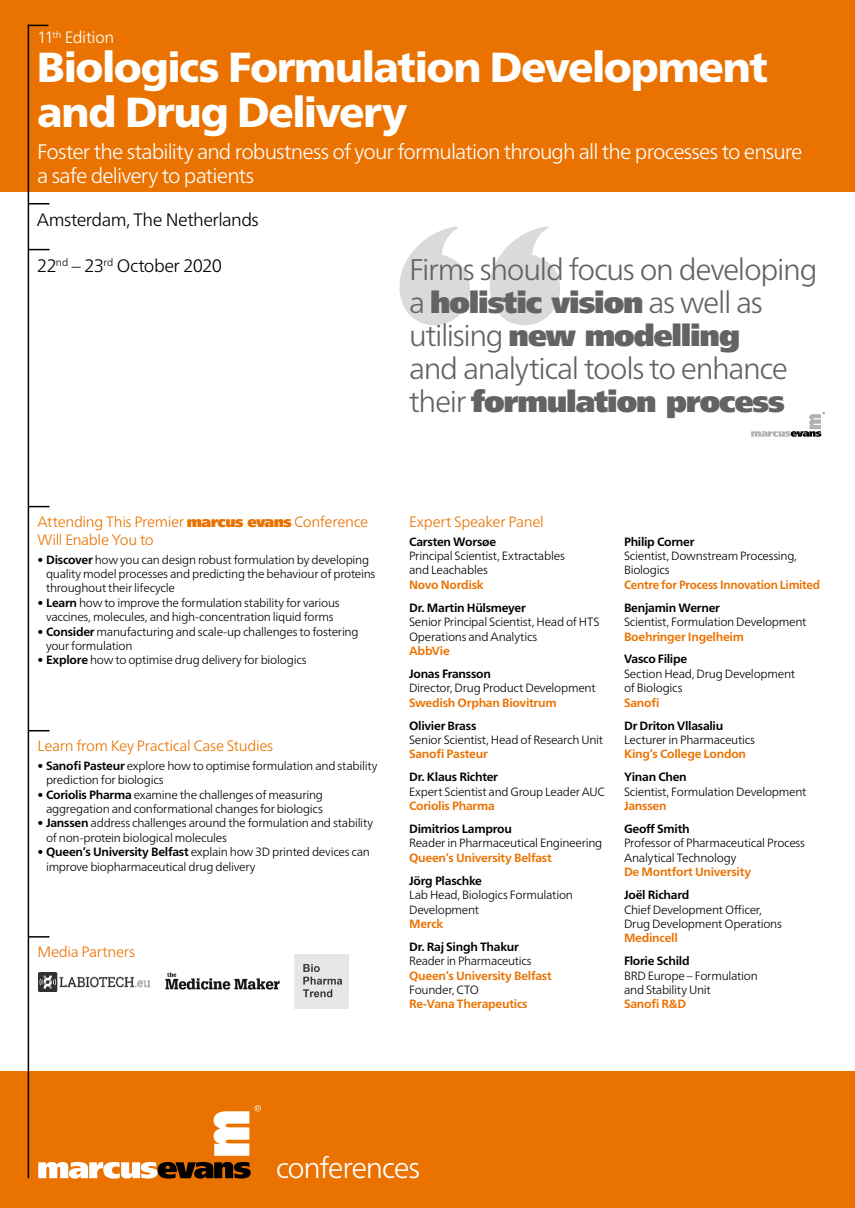
<style>
.page{position:relative;width:855px;height:1208px;background:#fff}
.page>*{position:absolute;margin:0;border:0;box-sizing:border-box;transform-origin:0 0}
.t1{font:900 42px/45px "Frutiger Neue LTW1 G";letter-spacing:-.025em;color:#fff}
.t2{font:900 30px/33px "Frutiger LT";letter-spacing:-.035em;color:#646363}
.t3{font:300 30px "Frutiger Neue LTW1 G";letter-spacing:-.045em;color:#646363}
.t4{font:300 29.25px "Frutiger Neue LTW1 G";letter-spacing:-.045em;color:#fff}
.t5{font:300 21px/24px "Frutiger Neue LTW1 G";letter-spacing:-.045em;color:#fff}
.t6{font:300 18px "Frutiger Neue LTW1 G";letter-spacing:-.03em;color:#000}
.t7{font:300 16.5px "Frutiger Neue LTW1 G";letter-spacing:-.03em;color:#fff}
.t8{font:300 15px/18px "Frutiger Neue LTW1 G";letter-spacing:-.02em;color:#ea7200}
.t9{font:300 12px/14.4px "Frutiger Neue LTW1 G";letter-spacing:-.02em;color:#000}
.t10{font:700 12px "Frutiger Neue LTW1 G";letter-spacing:-.02em;color:#ea7200}
.t11{font:700 12px "Frutiger Neue LTW1 G";letter-spacing:-.02em;color:#000}
.t12{font:700 12px "Frutiger Neue LTW1 G";letter-spacing:-.02em;color:#ea7200;scale:.96 1}
.s1{font-family:"Frutiger Neue LTW1 G";font-weight:300}
.s2{font-family:"Frutiger LT";font-weight:900}
.s3{font-weight:700}
</style>
<div class="page">
<div style="left:0;top:1071px;width:855px;height:137px;background:#ea7200"></div>
<svg style="left:38px;top:1162px;width:213px;height:16px;background:#a3876c"></svg>
<svg style="left:213px;top:1105px;width:48px;height:50px"></svg>
<div style="left:0;top:0;width:855px;height:191px;background:#ea7200"></div>
<svg style="left:29px;top:25px;width:19px;height:1px"></svg>
<hr style="left:28px;top:25px;width:1px;height:1153px;background:#000">
<svg style="left:399px;top:226px;width:161px;height:99px"></svg>
<svg style="left:751px;top:412px;width:73px;height:25px"></svg>
<svg style="left:29px;top:203px;width:20px;height:1px"></svg>
<svg style="left:29px;top:249px;width:20px;height:1px"></svg>
<svg style="left:29px;top:506px;width:20px;height:1px"></svg>
<svg style="left:29px;top:730px;width:20px;height:1px"></svg>
<svg style="left:29px;top:936px;width:20px;height:1px"></svg>
<img style="left:38px;top:972px;width:112px;height:19px">
<img style="left:295px;top:954px;width:53px;height:54px">
<img style="left:165px;top:972px;width:115px;height:18px">
<h3 class="t7" style="left:37px;top:25px;width:79px">11<sup>th</sup> Edition</h3>
<h1 class="t1" style="left:37px;top:41px;width:732px">Biologics Formulation Development and Drug Delivery</h1>
<h3 class="t5" style="left:37px;top:138px;width:767px">Foster the stability and robustness of your formulation through all the processes to ensure a safe delivery to patients</h3>
<h3 class="t6" style="left:37px;top:207px;width:224px">Amsterdam, The Netherlands</h3>
<h3 class="t6" style="left:37px;top:253px;width:187px">22<sup>nd</sup> – 23<sup>rd</sup> October 2020</h3>
<h2 class="t3" style="left:409px;top:247px;width:410px">Firms should focus on developing</h2>
<h2 class="t2" style="left:409px;top:286px;width:355px"><span class="s1">a</span> holistic vision <span class="s1">as well as utilising</span> new modelling</h2>
<h2 class="t3" style="left:409px;top:346px;width:380px">and analytical tools to enhance</h2>
<h2 class="t2" style="left:409px;top:385px;width:377px"><span class="s1">their</span> formulation process</h2>
<p class="t8" style="left:38px;top:511px;width:332px">Attending This Premier <span class="s2">marcus evans</span> Conference<br>Will Enable You to</p>
<p class="t9" style="left:46px;top:551px;width:331px;text-indent:-9px">• <span class="s3">Discover</span> how you can design robust formulation by developing quality model processes and predicting the behaviour of proteins throughout their lifecycle</p>
<p class="t9" style="left:38px;top:594px;width:304px;text-align:center">• <span class="s3">Learn</span> how to improve the formulation stability for various vaccines, molecules, and high-concentration liquid forms</p>
<p class="t9" style="left:46px;top:623px;width:314px;text-indent:-9px">• <span class="s3">Consider</span> manufacturing and scale-up challenges to fostering your formulation</p>
<p class="t9" style="left:38px;top:652px;width:270px">• <span class="s3">Explore</span> how to optimise drug delivery for biologics</p>
<p class="t8" style="left:38px;top:735px;width:237px">Learn from Key Practical Case Studies</p>
<p class="t9" style="left:46px;top:757px;width:333px;text-indent:-9px">• <span class="s3">Sanofi Pasteur</span> explore how to optimise formulation and stability prediction for biologics</p>
<p class="t9" style="left:38px;top:786px;width:287px;text-align:right">• <span class="s3">Coriolis Pharma</span> examine the challenges of measuring aggregation and conformational changes for biologics</p>
<p class="t9" style="left:46px;top:815px;width:328px;text-indent:-9px">• <span class="s3">Janssen</span> address challenges around the formulation and stability of non-protein biological molecules</p>
<p class="t9" style="left:46px;top:844px;width:325px;text-indent:-9px">• <span class="s3">Queen’s University Belfast</span> explain how 3D printed devices can improve biopharmaceutical drug delivery</p>
<p class="t8" style="left:38px;top:942px;width:99px">Media Partners</p>
<p class="t8" style="left:409px;top:511px;width:136px">Expert Speaker Panel</p>
<p class="t11" style="left:409px;top:533px;width:89px">Carsten Worsøe</p>
<p class="t9" style="left:409px;top:548px;width:157px">Principal Scientist, Extractables and Leachables</p>
<p class="t10" style="left:409px;top:576px;width:76px">Novo Nordisk</p>
<p class="t11" style="left:409px;top:599px;width:118px">Dr. Martin Hülsmeyer</p>
<p class="t9" style="left:409px;top:614px;width:192px">Senior Principal Scientist, Head of HTS<br>Operations and Analytics</p>
<p class="t10" style="left:409px;top:642px;width:42px">AbbVie</p>
<p class="t11" style="left:409px;top:665px;width:83px">Jonas Fransson</p>
<p class="t9" style="left:409px;top:680px;width:188px">Director, Drug Product Development</p>
<p class="t10" style="left:409px;top:694px;width:149px">Swedish Orphan Biovitrum</p>
<p class="t11" style="left:409px;top:716px;width:69px">Olivier Brass</p>
<p class="t9" style="left:409px;top:731px;width:196px">Senior Scientist, Head of Research Unit</p>
<p class="t10" style="left:409px;top:745px;width:80px">Sanofi Pasteur</p>
<p class="t11" style="left:409px;top:768px;width:90px">Dr. Klaus Richter</p>
<p class="t9" style="left:409px;top:783px;width:197px">Expert Scientist and Group Leader AUC</p>
<p class="t10" style="left:409px;top:797px;width:87px">Coriolis Pharma</p>
<p class="t11" style="left:409px;top:820px;width:104px">Dimitrios Lamprou</p>
<p class="t9" style="left:409px;top:835px;width:195px">Reader in Pharmaceutical Engineering</p>
<p class="t10" style="left:409px;top:849px;width:144px">Queen’s University Belfast</p>
<p class="t11" style="left:409px;top:872px;width:74px">Jörg Plaschke</p>
<p class="t9" style="left:409px;top:887px;width:165px">Lab Head, Biologics Formulation<br>Development</p>
<p class="t10" style="left:409px;top:915px;width:36px">Merck</p>
<p class="t11" style="left:409px;top:938px;width:111px">Dr. Raj Singh Thakur</p>
<p class="t9" style="left:409px;top:953px;width:124px">Reader in Pharmaceutics</p>
<p class="t10" style="left:409px;top:966px;width:144px">Queen’s University Belfast</p>
<p class="t9" style="left:409px;top:981px;width:71px">Founder, CTO</p>
<p class="t10" style="left:409px;top:995px;width:120px">Re-Vana Therapeutics</p>
<p class="t11" style="left:624px;top:532px;width:72px">Philip Corner</p>
<p class="t9" style="left:624px;top:548px;width:175px">Scientist, Downstream Processing,<br>Biologics</p>
<p class="t12" style="left:624px;top:576px;width:206px">Centre for Process Innovation Limited</p>
<p class="t11" style="left:624px;top:599px;width:97px">Benjamin Werner</p>
<p class="t9" style="left:624px;top:614px;width:184px">Scientist, Formulation Development</p>
<p class="t10" style="left:624px;top:627px;width:121px">Boehringer Ingelheim</p>
<p class="t11" style="left:624px;top:650px;width:65px">Vasco Filipe</p>
<p class="t9" style="left:624px;top:665px;width:173px">Section Head, Drug Development of Biologics</p>
<p class="t10" style="left:624px;top:694px;width:37px">Sanofi</p>
<p class="t11" style="left:624px;top:716px;width:101px">Dr Driton Vllasaliu</p>
<p class="t9" style="left:624px;top:731px;width:133px">Lecturer in Pharmaceutics</p>
<p class="t10" style="left:624px;top:745px;width:124px">King’s College London</p>
<p class="t11" style="left:624px;top:768px;width:64px">Yinan Chen</p>
<p class="t9" style="left:624px;top:783px;width:184px">Scientist, Formulation Development</p>
<p class="t10" style="left:624px;top:797px;width:44px">Janssen</p>
<p class="t11" style="left:624px;top:820px;width:67px">Geoff Smith</p>
<p class="t9" style="left:624px;top:835px;width:183px">Professor of Pharmaceutical Process<br>Analytical Technology</p>
<p class="t10" style="left:624px;top:863px;width:128px">De Montfort University</p>
<p class="t11" style="left:624px;top:886px;width:67px">Joël Richard</p>
<p class="t9" style="left:624px;top:901px;width:159px">Chief Development Officer,<br>Drug Development Operations</p>
<p class="t10" style="left:624px;top:929px;width:55px">Medincell</p>
<p class="t11" style="left:624px;top:952px;width:67px">Florie Schild</p>
<p class="t9" style="left:624px;top:967px;width:135px">BRD Europe – Formulation and Stability Unit</p>
<p class="t10" style="left:624px;top:995px;width:64px">Sanofi R&amp;D</p>
<h3 class="t4" style="left:276px;top:1146px;width:146px">conferences</h3>
</div>
